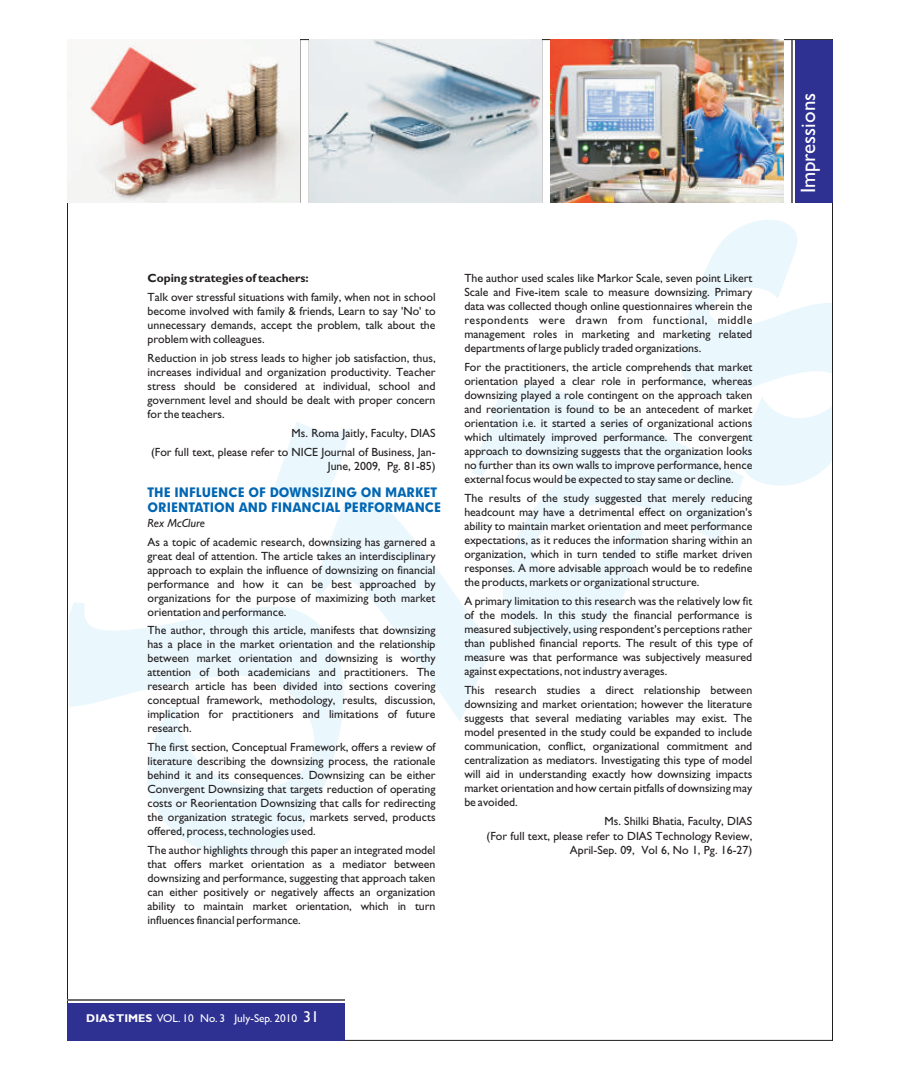
<style>
.page{position:relative;width:900px;height:1080px;background:#fff}
.page>*{position:absolute;margin:0;border:0;box-sizing:border-box;transform-origin:0 0}
.t1{font:20.88px "Gill Sans";color:#fff}
.t2{font:900 12.5px/15px "Geometrix";color:#0166b3;scale:.96 1}
.t3{font:11.88px/14px "Gill Sans";color:#231f20;text-align:justify}
.t4{font:700 11.88px "Gill Sans";color:#231f20}
.t5{font:italic 11.88px "Gill Sans";color:#231f20}
.t6{font:11.38px "Gill Sans";color:#fff}
.s1{font-weight:700}
.s2{font-size:15.75px}
</style>
<div class="page">
<svg style="left:69px;top:220px;width:762px;height:638px"></svg>
<div style="left:795px;top:40px;width:37px;height:163px;background:#2e3092"></div>
<hr style="left:791px;top:40px;width:1px;height:163px;background:#6c6d70">
<hr style="left:68px;top:999px;width:277px;height:1px;background:#6c6d70">
<div style="left:68px;top:1003px;width:277px;height:37px;background:#2e3092"></div>
<img style="left:309px;top:40px;width:233px;height:162px">
<img style="left:68px;top:45px;width:232px;height:157px">
<img style="left:551px;top:40px;width:232px;height:162px">
<p class="t4" style="left:148px;top:274px;width:163px">Coping strategies of teachers:</p>
<p class="t3" style="left:148px;top:292px;width:290px">Talk over stressful situations with family, when not in school become involved with family &amp; friends, Learn to say 'No' to unnecessary demands, accept the problem, talk about the problem with colleagues.</p>
<p class="t3" style="left:148px;top:353px;width:290px">Reduction in job stress leads to higher job satisfaction, thus, increases individual and organization productivity. Teacher stress should be considered at individual, school and government level and should be dealt with proper concern for the teachers.</p>
<p class="t3" style="left:151px;top:425px;width:286px;line-height:18.9px;text-align:right">Ms. Roma Jaitly, Faculty, DIAS<br>(For full text, please refer to NICE Journal of Business, Jan-</p>
<p class="t3" style="left:328px;top:460px;width:109px">June, 2009, Pg. 81-85)</p>
<p class="t2" style="left:148px;top:486px;width:307px">THE INFLUENCE OF DOWNSIZING ON MARKET<br>ORIENTATION AND FINANCIAL PERFORMANCE</p>
<p class="t5" style="left:148px;top:519px;width:59px">Rex McClure</p>
<p class="t3" style="left:148px;top:536px;width:290px">As a topic of academic research, downsizing has garnered a great deal of attention. The article takes an interdisciplinary approach to explain the influence of downsizing on financial performance and how it can be best approached by organizations for the purpose of maximizing both market orientation and performance.</p>
<p class="t3" style="left:148px;top:625px;width:290px">The author, through this article, manifests that downsizing has a place in the market orientation and the relationship between market orientation and downsizing is worthy attention of both academicians and practitioners. The research article has been divided into sections covering conceptual framework, methodology, results, discussion, implication for practitioners and limitations of future research.</p>
<p class="t3" style="left:148px;top:742px;width:290px">The first section, Conceptual Framework, offers a review of literature describing the downsizing process, the rationale behind it and its consequences. Downsizing can be either Convergent Downsizing that targets reduction of operating costs or Reorientation Downsizing that calls for redirecting the organization strategic focus, markets served, products offered, process, technologies used.</p>
<p class="t3" style="left:148px;top:845px;width:290px">The author highlights through this paper an integrated model that offers market orientation as a mediator between downsizing and performance, suggesting that approach taken can either positively or negatively affects an organization ability to maintain market orientation, which in turn influences financial performance.</p>
<p class="t3" style="left:464px;top:273px;width:290px">The author used scales like Markor Scale, seven point Likert Scale and Five-item scale to measure downsizing. Primary data was collected though online questionnaires wherein the respondents were drawn from functional, middle management roles in marketing and marketing related departments of large publicly traded organizations.</p>
<p class="t3" style="left:464px;top:362px;width:290px">For the practitioners, the article comprehends that market orientation played a clear role in performance, whereas downsizing played a role contingent on the approach taken and reorientation is found to be an antecedent of market orientation i.e. it started a series of organizational actions which ultimately improved performance. The convergent approach to downsizing suggests that the organization looks no further than its own walls to improve performance, hence external focus would be expected to stay same or decline.</p>
<p class="t3" style="left:464px;top:493px;width:290px">The results of the study suggested that merely reducing headcount may have a detrimental effect on organization's ability to maintain market orientation and meet performance expectations, as it reduces the information sharing within an organization, which in turn tended to stifle market driven responses. A more advisable approach would be to redefine the products, markets or organizational structure.</p>
<p class="t3" style="left:464px;top:595px;width:290px">A primary limitation to this research was the relatively low fit of the models. In this study the financial performance is measured subjectively, using respondent's perceptions rather than published financial reports. The result of this type of measure was that performance was subjectively measured against expectations, not industry averages.</p>
<p class="t3" style="left:464px;top:684px;width:290px">This research studies a direct relationship between downsizing and market orientation; however the literature suggests that several mediating variables may exist. The model presented in the study could be expanded to include communication, conflict, organizational commitment and centralization as mediators. Investigating this type of model will aid in understanding exactly how downsizing impacts market orientation and how certain pitfalls of downsizing may be avoided.</p>
<p class="t3" style="left:487px;top:815px;width:267px;line-height:14.8px;text-align:right">Ms. Shilki Bhatia, Faculty, DIAS<br>(For full text, please refer to DIAS Technology Review,<br>April-Sep. 09, Vol 6, No 1, Pg. 16-27)</p>
<p class="t6" style="left:86px;top:1015px;width:234px"><span class="s1">DIAS TIMES</span> VOL. 10 No. 3 July-Sep. 2010 <span class="s2">31</span></p>
<h1 class="t1" style="left:801px;top:193px;width:102px;rotate:-90deg">Impressions</h1>
</div>
